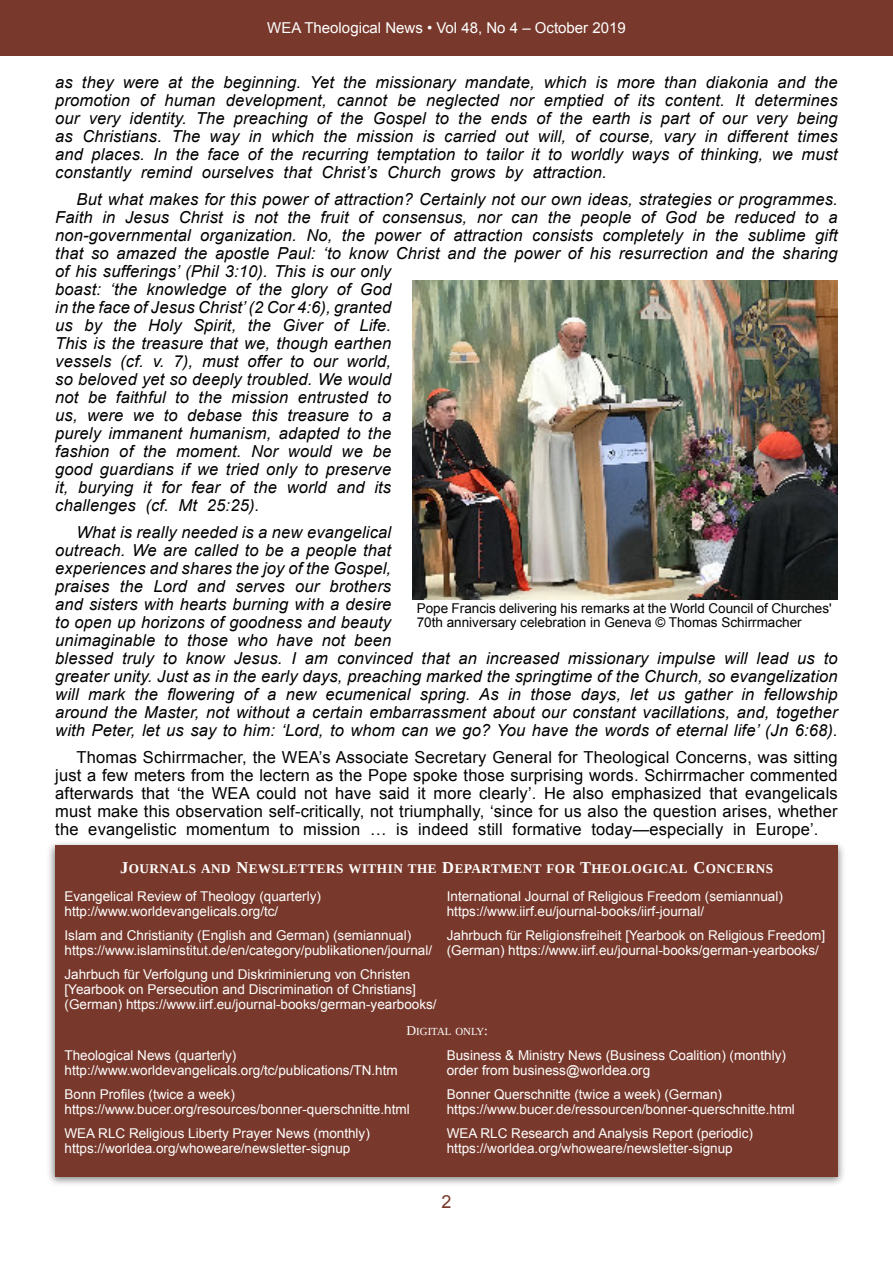
<style>
.page{position:relative;width:893px;height:1263px;background:#fff}
.page>*{position:absolute;margin:0;border:0;box-sizing:border-box;transform-origin:0 0}
.t1{font:18px "Arial";color:#78392c}
.t2{font:italic 16.5px/18px "Arial";letter-spacing:.01em;color:#000}
.t3{font:16.5px/18px "Arial";letter-spacing:.01em;color:#000;text-align:justify}
.t4{font:15px "Arial";color:#fff}
.t5{font:13.5px/15px "Arial";color:#fff}
.t6{font:13.5px/14px "Arial";color:#000}
.t7{font:700 13.2px "Tinos";letter-spacing:.035em;color:#fff}
.t8{font:10.8px "Tinos";color:#fff}
.s1{font-size:16.5px}
.s2{font-size:13.5px}
</style>
<div class="page">
<div style="left:0;top:0;width:893px;height:55px;background:#78392c"></div>
<img style="left:412px;top:281px;width:426px;height:318px">
<img style="left:49px;top:843px;width:795px;height:341px">
<div style="left:55px;top:845px;width:783px;height:332px;background:#78392c"></div>
<p class="t4" style="left:267px;top:22px;width:360px">WEA Theological News • Vol 48, No 4 – October 2019</p>
<p class="t2" style="left:55px;top:75px;width:784px;text-align:justify">as they were at the beginning. Yet the missionary mandate, which is more than diakonia and the promotion of human development, cannot be neglected nor emptied of its content. It determines our very identity. The preaching of the Gospel to the ends of the earth is part of our very being as Christians. The way in which the mission is carried out will, of course, vary in different times and places. In the face of the recurring temptation to tailor it to worldly ways of thinking, we must constantly remind ourselves that Christ’s Church grows by attraction.</p>
<p class="t2" style="left:55px;top:192px;width:784px;text-indent:21px">But what makes for this power of attraction? Certainly not our own ideas, strategies or programmes.<br>Faith in Jesus Christ is not the fruit of consensus, nor can the people of God be reduced to a non-governmental organization. No, the power of attraction consists completely in the sublime gift that so amazed the apostle Paul: ‘to know Christ and the power of his resurrection and the sharing of his sufferings’ (Phil 3:10). This is our only<br>boast: ‘the knowledge of the glory of God<br>in the face of Jesus Christ’ (2 Cor 4:6), granted<br>us by the Holy Spirit, the Giver of Life.<br>This is the treasure that we, though earthen<br>vessels (cf. v. 7), must offer to our world,<br>so beloved yet so deeply troubled. We would<br>not be faithful to the mission entrusted to<br>us, were we to debase this treasure to a<br>purely immanent humanism, adapted to the<br>fashion of the moment. Nor would we be<br>good guardians if we tried only to preserve<br>it, burying it for fear of the world and its<br>challenges (cf. Mt 25:25).</p>
<p class="t2" style="left:55px;top:525px;width:784px;text-indent:21px">What is really needed is a new evangelical<br>outreach. We are called to be a people that<br>experiences and shares the joy of the Gospel,<br>praises the Lord and serves our brothers<br>and sisters with hearts burning with a desire<br>to open up horizons of goodness and beauty<br>unimaginable to those who have not been<br>blessed truly to know Jesus. I am convinced that an increased missionary impulse will lead us to greater unity. Just as in the early days, preaching marked the springtime of the Church, so evangelization will mark the flowering of a new ecumenical spring. As in those days, let us gather in fellowship around the Master, not without a certain embarrassment about our constant vacillations, and, together with Peter, let us say to him: ‘Lord, to whom can we go? You have the words of eternal life’ (Jn 6:68).</p>
<p class="t3" style="left:55px;top:750px;width:784px;text-indent:21px">Thomas Schirrmacher, the WEA’s Associate Secretary General for Theological Concerns, was sitting just a few meters from the lectern as the Pope spoke those surprising words. Schirrmacher commented afterwards that ‘the WEA could not have said it more clearly’. He also emphasized that evangelicals must make this observation self-critically, not triumphally, ‘since for us also the question arises, whether the evangelistic momentum to mission … is indeed still formative today—especially in Europe’.</p>
<p class="t6" style="left:417px;top:603px;width:417px">Pope Francis delivering his remarks at the World Council of Churches'<br>70th anniversary celebration in Geneva © Thomas Schirrmacher</p>
<p class="t7" style="left:120px;top:864px;width:655px"><span class="s1">J</span>OURNALS AND <span class="s1">N</span>EWSLETTERS WITHIN THE <span class="s1">D</span>EPARTMENT FOR <span class="s1">T</span>HEOLOGICAL <span class="s1">C</span>ONCERNS</p>
<p class="t5" style="left:64px;top:890px;width:258px">Evangelical Review of Theology (quarterly)</p>
<p class="t5" style="left:447px;top:890px;width:338px">International Journal of Religious Freedom (semiannual)</p>
<p class="t5" style="left:64px;top:905px;width:215px">http://www.worldevangelicals.org/tc/</p>
<p class="t5" style="left:447px;top:905px;width:259px">https://www.iirf.eu/journal-books/iirf-journal/</p>
<p class="t5" style="left:64px;top:929px;width:348px">Islam and Christianity (English and German) (semiannual)</p>
<p class="t5" style="left:64px;top:929px;width:762px;text-indent:382px">Jahrbuch für Religionsfreiheit [Yearbook on Religious Freedom] https://www.islaminstitut.de/en/category/publikationen/journal/ (German) https://www.iirf.eu/journal-books/german-yearbooks/</p>
<p class="t5" style="left:64px;top:968px;width:374px">Jahrbuch für Verfolgung und Diskriminierung von Christen [Yearbook on Persecution and Discrimination of Christians] (German) https://www.iirf.eu/journal-books/german-yearbooks/</p>
<p class="t8" style="left:406px;top:1027px;width:83px"><span class="s2">D</span>IGITAL ONLY<span class="s2">:</span></p>
<p class="t5" style="left:64px;top:1049px;width:173px">Theological News (quarterly)</p>
<p class="t5" style="left:447px;top:1049px;width:341px">Business &amp; Ministry News (Business Coalition) (monthly)</p>
<p class="t5" style="left:64px;top:1064px;width:335px">http://www.worldevangelicals.org/tc/publications/TN.htm</p>
<p class="t5" style="left:447px;top:1064px;width:205px">order from business@worldea.org</p>
<p class="t5" style="left:64px;top:1088px;width:172px">Bonn Profiles (twice a week)</p>
<p class="t5" style="left:447px;top:1088px;width:277px">Bonner Querschnitte (twice a week) (German)</p>
<p class="t5" style="left:64px;top:1103px;width:347px">https://www.bucer.org/resources/bonner-querschnitte.html</p>
<p class="t5" style="left:447px;top:1103px;width:350px">https://www.bucer.de/ressourcen/bonner-querschnitte.html</p>
<p class="t5" style="left:64px;top:1127px;width:307px">WEA RLC Religious Liberty Prayer News (monthly)</p>
<p class="t5" style="left:447px;top:1127px;width:308px">WEA RLC Research and Analysis Report (periodic)</p>
<p class="t5" style="left:64px;top:1142px;width:287px">https://worldea.org/whoweare/newsletter-signup</p>
<p class="t5" style="left:447px;top:1142px;width:287px">https://worldea.org/whoweare/newsletter-signup</p>
<p class="t1" style="left:441px;top:1195px;width:12px">2</p>
</div>
